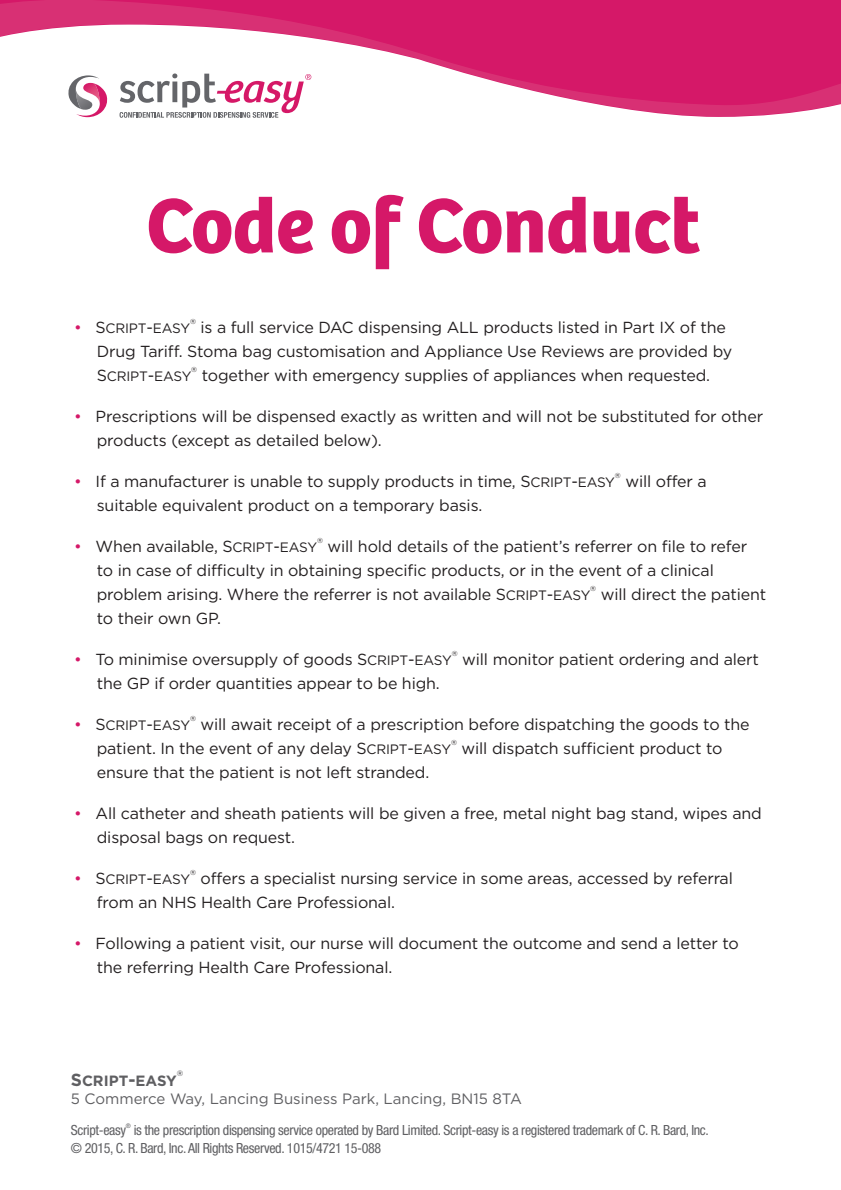
<style>
.page{position:relative;width:841px;height:1190px;background:#fff}
.page>*{position:absolute;margin:0;border:0;box-sizing:border-box;transform-origin:0 0}
.t1{font:700 80px "Bree";color:#d51868}
.t2{font:16px/24px "Gotham HTF";letter-spacing:-.01em;color:#231f20}
.t3{font:15px "Gotham HTF";color:#5f5f62}
.t4{font:14.8px "Gotham Bold SC850";color:#5f5f62}
.t5{font:condensed 14px/18px "Helvetica Neue LT";letter-spacing:-.025em;color:#5f5f62}
.t6{font:13.6px "Gotham HTF Book SC850";letter-spacing:-.01em;color:#231f20}
.t7{font:700 7.8px "Gotham";color:#5f5f62}
.t8{font:7.2px "Gotham HTF Book SC850";color:#231f20}
.t9{font:condensed 6.4px "Helvetica Neue LT";color:#5f5f62}
.s1{font-size:16px;color:#d51868}
.s2{font-size:16px}
.s3{font-family:"Gotham HTF Book SC850";color:#d51868}
.s4{font-family:"Gotham HTF Book SC850"}
.s5{font-family:"Gotham HTF Book SC850";font-size:13.6px}
.s6{font-size:17.6px}
</style>
<div class="page">
<svg style="left:120px;top:117px;width:159px;height:1px"></svg>
<svg style="left:0;top:0;width:840px;height:116px"></svg>
<p class="t1" style="left:146px;top:177px;width:555px">Code of Conduct</p>
<p class="t6" style="left:74px;top:321px;width:117px"><span class="s1">•</span> <span class="s2">S</span>CRIPT<span class="s2">-</span>EASY</p>
<p class="t8" style="left:190px;top:318px;width:7px">®</p>
<p class="t2" style="left:97px;top:315px;width:636px;text-indent:104px">is a full service DAC dispensing ALL products listed in Part IX of the<br>Drug Tariff. Stoma bag customisation and Appliance Use Reviews are provided by</p>
<p class="t6" style="left:97px;top:369px;width:96px"><span class="s2">S</span>CRIPT<span class="s2">-</span>EASY</p>
<p class="t8" style="left:191px;top:366px;width:7px">®</p>
<p class="t2" style="left:202px;top:363px;width:509px">together with emergency supplies of appliances when requested.</p>
<p class="t2" style="left:97px;top:404px;width:667px;text-indent:-23px"><span class="s3">•</span> Prescriptions will be dispensed exactly as written and will not be substituted for other products (except as detailed below).</p>
<p class="t2" style="left:74px;top:469px;width:542px"><span class="s3">•</span> If a manufacturer is unable to supply products in time, <span class="s4">S</span><span class="s5">CRIPT</span><span class="s4">-</span><span class="s5">EASY</span></p>
<p class="t8" style="left:614px;top:472px;width:7px">®</p>
<p class="t2" style="left:625px;top:469px;width:83px">will offer a</p>
<p class="t2" style="left:97px;top:493px;width:387px">suitable equivalent product on a temporary basis.</p>
<p class="t2" style="left:74px;top:534px;width:244px"><span class="s3">•</span> When available, <span class="s4">S</span><span class="s5">CRIPT</span><span class="s4">-</span><span class="s5">EASY</span></p>
<p class="t8" style="left:317px;top:537px;width:7px">®</p>
<p class="t2" style="left:97px;top:534px;width:651px;text-indent:231px">will hold details of the patient’s referrer on file to refer to in case of difficulty in obtaining specific products, or in the event of a clinical problem arising. Where the referrer is not available <span class="s4">S</span><span class="s5">CRIPT</span><span class="s4">-</span><span class="s5">EASY</span></p>
<p class="t8" style="left:590px;top:585px;width:7px">®</p>
<p class="t2" style="left:600px;top:582px;width:167px">will direct the patient</p>
<p class="t2" style="left:97px;top:606px;width:126px">to their own GP.</p>
<p class="t2" style="left:74px;top:647px;width:379px"><span class="s3">•</span> To minimise oversupply of goods <span class="s4">S</span><span class="s5">CRIPT</span><span class="s4">-</span><span class="s5">EASY</span></p>
<p class="t8" style="left:451px;top:650px;width:7px">®</p>
<p class="t2" style="left:462px;top:647px;width:298px">will monitor patient ordering and alert</p>
<p class="t2" style="left:97px;top:671px;width:344px">the GP if order quantities appear to be high.</p>
<p class="t6" style="left:74px;top:718px;width:117px"><span class="s1">•</span> <span class="s2">S</span>CRIPT<span class="s2">-</span>EASY</p>
<p class="t8" style="left:190px;top:715px;width:7px">®</p>
<p class="t2" style="left:97px;top:712px;width:654px;text-indent:104px">will await receipt of a prescription before dispatching the goods to the patient. In the event of any delay <span class="s4">S</span><span class="s5">CRIPT</span><span class="s4">-</span><span class="s5">EASY</span></p>
<p class="t8" style="left:451px;top:739px;width:7px">®</p>
<p class="t2" style="left:461px;top:736px;width:262px">will dispatch sufficient product to</p>
<p class="t2" style="left:97px;top:760px;width:334px">ensure that the patient is not left stranded.</p>
<p class="t2" style="left:97px;top:801px;width:666px;text-indent:-23px"><span class="s3">•</span> All catheter and sheath patients will be given a free, metal night bag stand, wipes and disposal bags on request.</p>
<p class="t6" style="left:74px;top:872px;width:117px"><span class="s1">•</span> <span class="s2">S</span>CRIPT<span class="s2">-</span>EASY</p>
<p class="t8" style="left:190px;top:869px;width:7px">®</p>
<p class="t2" style="left:97px;top:866px;width:637px;text-indent:104px">offers a specialist nursing service in some areas, accessed by referral from an NHS Health Care Professional.</p>
<p class="t2" style="left:97px;top:931px;width:643px;text-indent:-23px"><span class="s3">•</span> Following a patient visit, our nurse will document the outcome and send a letter to the referring Health Care Professional.</p>
<p class="t4" style="left:71px;top:1072px;width:107px"><span class="s6">S</span>CRIPT<span class="s6">-</span>EASY</p>
<p class="t7" style="left:177px;top:1069px;width:8px">®</p>
<p class="t3" style="left:71px;top:1090px;width:453px">5 Commerce Way, Lancing Business Park, Lancing, BN15 8TA</p>
<p class="t5" style="left:71px;top:1121px;width:57px">Script-easy</p>
<p class="t9" style="left:126px;top:1122px;width:7px">®</p>
<p class="t5" style="left:71px;top:1121px;width:639px;text-indent:63px">is the prescription dispensing service operated by Bard Limited. Script-easy is a registered trademark of C. R. Bard, Inc. © 2015, C. R. Bard, Inc. All Rights Reserved. 1015/4721 15-088</p>
</div>
